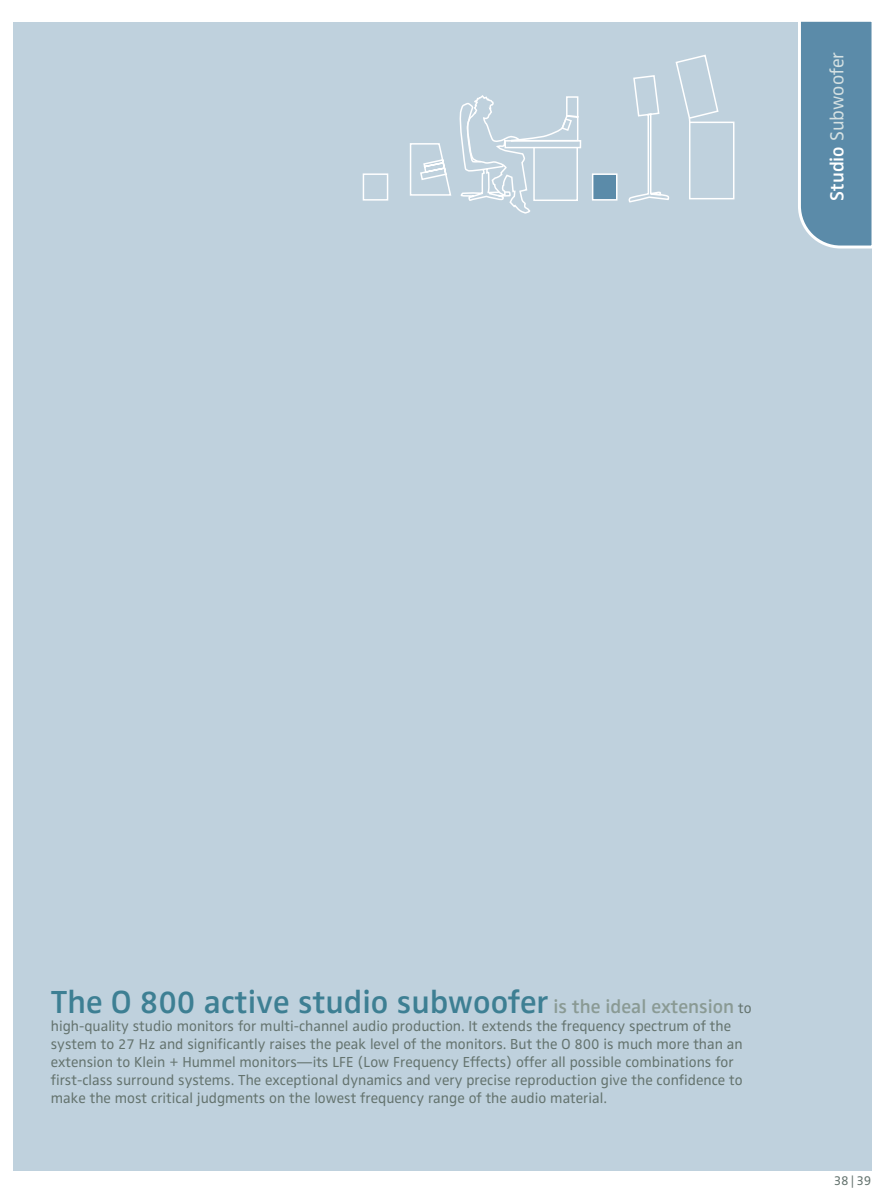
<style>
.page{position:relative;width:893px;height:1191px;background:#fff}
.page>*{position:absolute;margin:0;border:0;box-sizing:border-box;transform-origin:0 0}
.t1{font:600 33px "Sennheiser";color:#3d7f93}
.t2{font:19.5px "Sennheiser";color:#d4e0e2}
.t3{font:15px/18px "Sennheiser";color:#64736e}
.t4{font:13.5px "Sennheiser";color:#64736e}
.s1{font-weight:600;color:#fff}
.s2{font-size:19.5px;color:#8a9a94}
.s3{font-weight:400;font-size:15px;color:#64736e}
</style>
<div class="page">
<div style="left:13px;top:22px;width:858px;height:1148px;background:#bfd1dd"></div>
<svg style="left:675px;top:54px;width:60px;height:146px"></svg>
<svg style="left:362px;top:74px;width:329px;height:140px"></svg>
<svg style="left:798px;top:21px;width:74px;height:227px;background:#6793af"></svg>
<h2 class="t2" style="left:829px;top:201px;width:150px;rotate:-90deg"><span class="s1">Studio</span> Subwoofer</h2>
<h1 class="t1" style="left:51px;top:989px;width:702px">The O 800 active studio subwoofer <span class="s2">is the ideal extension</span> <span class="s3">to</span></h1>
<p class="t3" style="left:51px;top:1018px;width:693px">high-quality studio monitors for multi-channel audio production. It extends the frequency spectrum of the system to 27 Hz and significantly raises the peak level of the monitors. But the O 800 is much more than an extension to Klein + Hummel monitors—its LFE (Low Frequency Effects) offer all possible combinations for first-class surround systems. The exceptional dynamics and very precise reproduction give the confidence to make the most critical judgments on the lowest frequency range of the audio material.</p>
<p class="t4" style="left:834px;top:1175px;width:39px">38|39</p>
</div>
